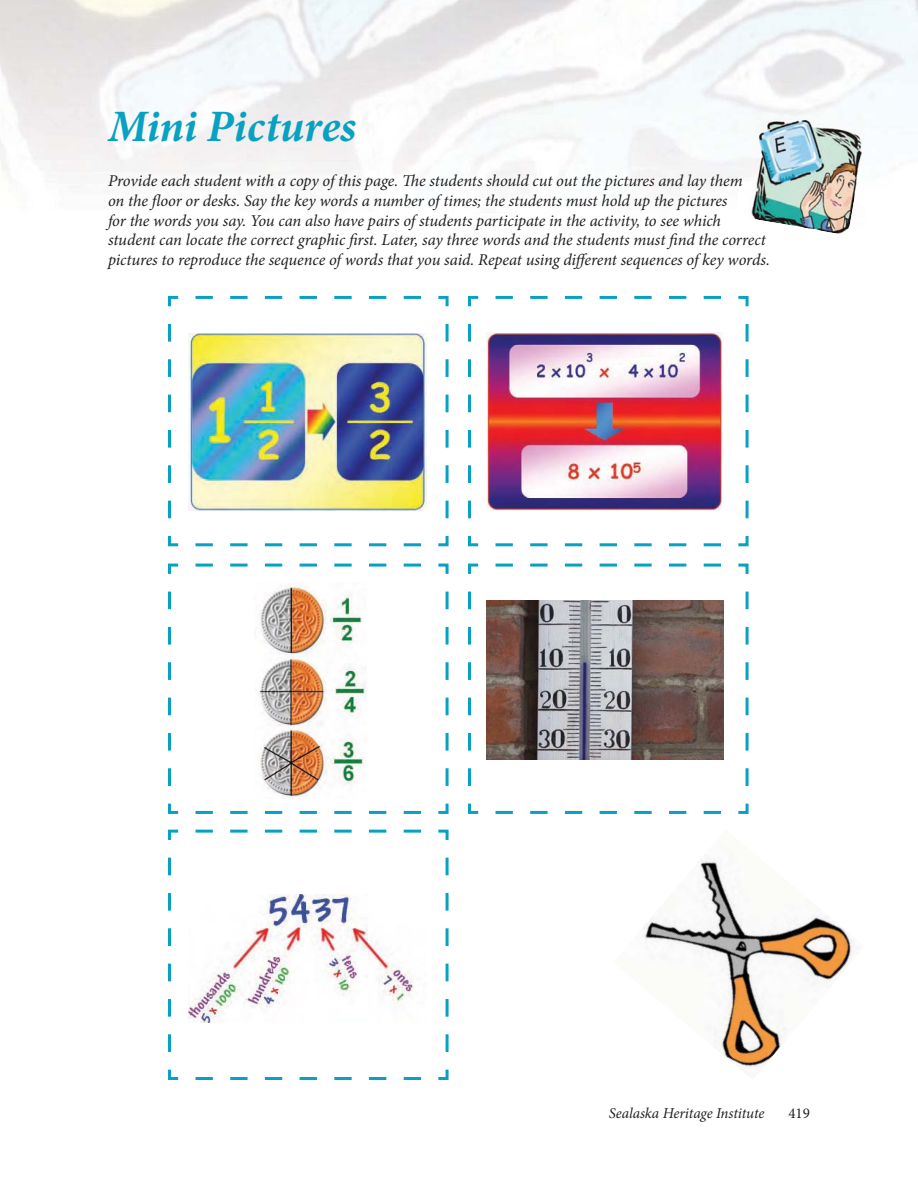
<style>
.page{position:relative;width:918px;height:1188px;background:#fff}
.page>*{position:absolute;margin:0;border:0;box-sizing:border-box;transform-origin:0 0}
.t1{font:italic 700 45px "Minion Pro";color:#09a1c2}
.t2{font:italic 16.5px/19.8px "Minion Pro";letter-spacing:-.01em;color:#231f20}
.t3{font:italic 15px "Minion Pro";letter-spacing:-.01em;color:#231f20}
.t4{font:15px "Minion Pro";color:#231f20}
</style>
<div class="page">
<img style="left:1px;top:0;width:917px;height:911px">
<img style="left:0;top:0;width:1px;height:160px">
<img style="left:745px;top:112px;width:121px;height:124px">
<img style="left:613px;top:829px;width:252px;height:244px">
<svg style="left:168px;top:324px;width:3px;height:203px"></svg>
<svg style="left:446px;top:315px;width:3px;height:203px"></svg>
<svg style="left:187px;top:296px;width:234px;height:3px"></svg>
<svg style="left:166px;top:533px;width:15px;height:15px"></svg>
<svg style="left:196px;top:533px;width:254px;height:15px"></svg>
<svg style="left:435px;top:294px;width:15px;height:15px"></svg>
<svg style="left:167px;top:294px;width:14px;height:15px"></svg>
<svg style="left:168px;top:592px;width:3px;height:203px"></svg>
<svg style="left:446px;top:583px;width:3px;height:203px"></svg>
<svg style="left:187px;top:564px;width:234px;height:3px"></svg>
<svg style="left:166px;top:801px;width:15px;height:14px"></svg>
<svg style="left:196px;top:801px;width:254px;height:14px"></svg>
<svg style="left:435px;top:562px;width:15px;height:15px"></svg>
<svg style="left:167px;top:562px;width:14px;height:15px"></svg>
<svg style="left:168px;top:858px;width:3px;height:194px"></svg>
<svg style="left:446px;top:849px;width:3px;height:203px"></svg>
<svg style="left:187px;top:830px;width:234px;height:3px"></svg>
<svg style="left:168px;top:1069px;width:11px;height:11px"></svg>
<svg style="left:196px;top:1069px;width:253px;height:11px"></svg>
<svg style="left:435px;top:828px;width:15px;height:15px"></svg>
<svg style="left:167px;top:828px;width:14px;height:15px"></svg>
<svg style="left:468px;top:324px;width:3px;height:203px"></svg>
<svg style="left:746px;top:315px;width:3px;height:203px"></svg>
<svg style="left:487px;top:296px;width:234px;height:3px"></svg>
<svg style="left:467px;top:533px;width:14px;height:15px"></svg>
<svg style="left:496px;top:533px;width:254px;height:15px"></svg>
<svg style="left:735px;top:294px;width:15px;height:15px"></svg>
<svg style="left:467px;top:294px;width:14px;height:15px"></svg>
<svg style="left:468px;top:592px;width:3px;height:203px"></svg>
<svg style="left:746px;top:583px;width:3px;height:203px"></svg>
<svg style="left:487px;top:564px;width:234px;height:3px"></svg>
<svg style="left:467px;top:801px;width:14px;height:14px"></svg>
<svg style="left:496px;top:801px;width:254px;height:14px"></svg>
<svg style="left:735px;top:562px;width:15px;height:15px"></svg>
<svg style="left:467px;top:562px;width:14px;height:15px"></svg>
<img style="left:255px;top:582px;width:112px;height:216px">
<img style="left:189px;top:895px;width:237px;height:127px">
<img style="left:189px;top:333px;width:237px;height:177px">
<img style="left:486px;top:601px;width:238px;height:158px">
<img style="left:486px;top:333px;width:238px;height:178px">
<h1 class="t1" style="left:108px;top:108px;width:250px">Mini Pictures</h1>
<p class="t2" style="left:108px;top:172px;width:663px">Provide each student with a copy of this page. The students should cut out the pictures and lay them<br>on the floor or desks. Say the key words a number of times; the students must hold up the pictures<br>for the words you say. You can also have pairs of students participate in the activity, to see which student can locate the correct graphic first. Later, say three words and the students must find the correct pictures to reproduce the sequence of words that you said. Repeat using different sequences of key words.</p>
<p class="t3" style="left:609px;top:1107px;width:157px">Sealaska Heritage Institute</p>
<p class="t4" style="left:788px;top:1107px;width:23px">419</p>
</div>
